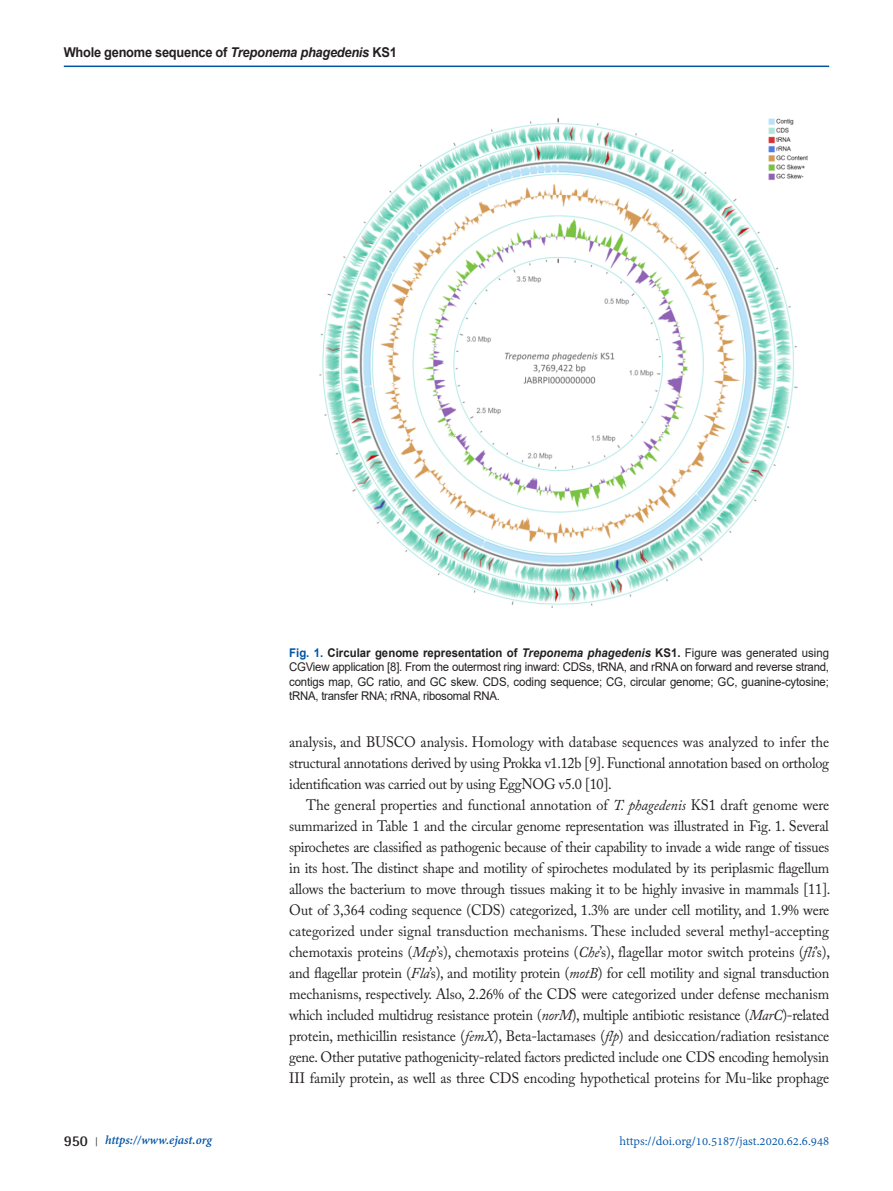
<style>
.page{position:relative;width:893px;height:1191px;background:#fff}
.page>*{position:absolute;margin:0;border:0;box-sizing:border-box;transform-origin:0 0}
.표준{font:15px/21px "Adobe Caslon Pro";letter-spacing:-.01em;color:#231f20;text-align:justify;scale:.95 1}
.t1{font:700 13.5px "Arial";letter-spacing:-.02em;color:#231f20;scale:.95 1}
.t2{font:13.5px "Adobe Devanagari";color:#0154a6}
.t3{font:italic 700 13.5px "Adobe Devanagari";color:#0154a6}
.table_title{font:12px/14.4px "Arial";letter-spacing:-.02em;color:#231f20;text-align:justify;scale:.95 1}
.s1{font-style:italic}
.s2{font-weight:700;color:#0154a6}
.s3{font-weight:700}
.s4{font-weight:700;font-style:italic}
.s5{font-family:"Rotis Semi Sans Std";font-style:normal;font-size:15px;color:#231f20}
.s6{font-family:"Shonar Bangla";font-style:normal;font-size:12px;color:#231f20}
</style>
<div class="page">
<hr style="left:64px;top:66px;width:765px;height:1px;background:#0154a6">
<img style="left:319px;top:118px;width:489px;height:490px">
<p class="t1" style="left:64px;top:42px;width:352px">Whole genome sequence of <span class="s1">Treponema phagedenis</span> KS1</p>
<p class="table_title" style="left:289px;top:645px;width:570px"><span class="s2">Fig. 1.</span> <span class="s3">Circular genome representation of</span> <span class="s4">Treponema phagedenis</span> <span class="s3">KS1.</span> Figure was generated using CGView application [8]. From the outermost ring inward: CDSs, tRNA, and rRNA on forward and reverse strand, contigs map, GC ratio, and GC skew. CDS, coding sequence; CG, circular genome; GC, guanine-cytosine; tRNA, transfer RNA; rRNA, ribosomal RNA.</p>
<p class="표준" style="left:289px;top:731px;width:570px">analysis, and BUSCO analysis. Homology with database sequences was analyzed to infer the structural annotations derived by using Prokka v1.12b [9]. Functional annotation based on ortholog identification was carried out by using EggNOG v5.0 [10].</p>
<p class="표준" style="left:289px;top:794px;width:571px;text-indent:17px">The general properties and functional annotation of <span class="s1">T. phagedenis</span> KS1 draft genome were summarized in Table 1 and the circular genome representation was illustrated in Fig. 1. Several spirochetes are classified as pathogenic because of their capability to invade a wide range of tissues in its host. The distinct shape and motility of spirochetes modulated by its periplasmic flagellum allows the bacterium to move through tissues making it to be highly invasive in mammals [11].<br>Out of 3,364 coding sequence (CDS) categorized, 1.3% are under cell motility, and 1.9% were categorized under signal transduction mechanisms. These included several methyl-accepting chemotaxis proteins (<span class="s1">Mcp</span>’s), chemotaxis proteins (<span class="s1">Che</span>’s), flagellar motor switch proteins (<span class="s1">fli</span>’s), and flagellar protein (<span class="s1">Fla</span>’s), and motility protein (<span class="s1">motB</span>) for cell motility and signal transduction mechanisms, respectively. Also, 2.26% of the CDS were categorized under defense mechanism which included multidrug resistance protein (<span class="s1">norM</span>), multiple antibiotic resistance (<span class="s1">MarC</span>)-related protein, methicillin resistance (<span class="s1">femX</span>), Beta-lactamases (<span class="s1">flp</span>) and desiccation/radiation resistance gene. Other putative pathogenicity-related factors predicted include one CDS encoding hemolysin III family protein, as well as three CDS encoding hypothetical proteins for Mu-like prophage</p>
<p class="t3" style="left:64px;top:1132px;width:150px"><span class="s5">950</span> <span class="s6">|</span> https://www.ejast.org</p>
<p class="t2" style="left:620px;top:1133px;width:211px">https://doi.org/10.5187/jast.2020.62.6.948</p>
</div>
